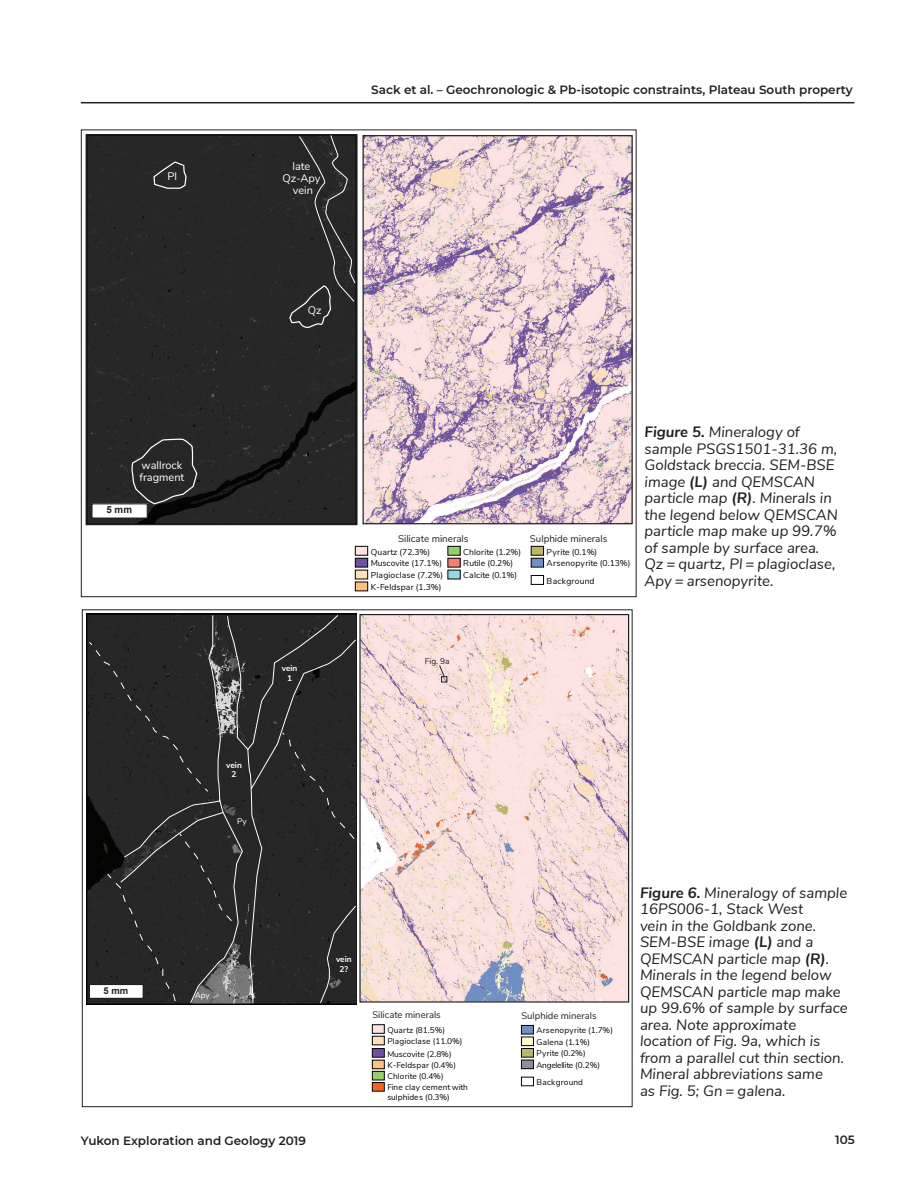
<style>
.page{position:relative;width:918px;height:1188px;background:#fff}
.page>*{position:absolute;margin:0;border:0;box-sizing:border-box;transform-origin:0 0}
.t1{font:italic 15px/16.5px "Nunito Sans";color:#231f20}
.t2{font:600 12px "Montserrat";color:#231f20}
.t3{font:10.95px/12.1px "Nunito Sans";color:#fff}
.t4{font:9.75px "Nunito Sans";color:#231f20}
.t5{font:700 9.75px "Arial";color:#231f20}
.t6{font:9.45px "Nunito Sans";color:#231f20}
.t7{font:700 9.45px "Arial";color:#231f20}
.t8{font:9.45px "Arial";color:#231f20}
.t9{font:8.55px/11.9px "Nunito Sans";letter-spacing:.015em;color:#040503}
.t10{font:8.25px/11.2px "Nunito Sans";letter-spacing:.005em;color:#040503}
.t11{font:8.25px/11.6px "Nunito Sans";letter-spacing:.025em;color:#040503}
.t12{font:8.25px "Nunito Sans";letter-spacing:-.025em;color:#040503}
.t13{font:700 8.25px/9.9px "Nunito Sans";color:#fff;text-align:center}
.t14{font:8.25px "Nunito Sans";color:#231f20}
.t15{font:8.25px "Nunito Sans";color:#fff}
.s1{font-weight:700}
</style>
<div class="page">
<hr style="left:81px;top:102px;width:773px;height:1px;background:#231f20">
<div style="left:88px;top:136px;width:268px;height:387px;background:#272727"></div>
<div style="left:86px;top:134px;width:272px;height:391px;border:1px solid #231f20"></div>
<img style="left:362px;top:135px;width:271px;height:390px">
<div style="left:363px;top:135px;width:270px;height:389px;border:1px solid #231f20"></div>
<div style="left:131px;top:256px;width:67px;height:249px;background:#272727"></div>
<svg style="left:153px;top:161px;width:34px;height:29px"></svg>
<div style="left:531px;top:575px;width:13px;height:10px;border:1px solid #040503"></div>
<div style="left:531px;top:546px;width:13px;height:9px;background:#bdb769"></div>
<div style="left:531px;top:546px;width:13px;height:10px;border:1px solid #040503"></div>
<div style="left:531px;top:558px;width:13px;height:9px;background:#718fc4"></div>
<div style="left:531px;top:558px;width:13px;height:9px;border:1px solid #040503"></div>
<div style="left:448px;top:558px;width:12px;height:9px;background:#f37f71"></div>
<div style="left:355px;top:546px;width:13px;height:9px;background:#fde3e1"></div>
<div style="left:355px;top:546px;width:13px;height:10px;border:1px solid #040503"></div>
<div style="left:355px;top:570px;width:13px;height:9px;background:#fddfc0"></div>
<div style="left:355px;top:570px;width:13px;height:9px;border:1px solid #040503"></div>
<div style="left:355px;top:582px;width:13px;height:9px;background:#fcc080"></div>
<div style="left:355px;top:582px;width:13px;height:9px;border:1px solid #040503"></div>
<div style="left:355px;top:558px;width:13px;height:9px;background:#6c52a1"></div>
<div style="left:355px;top:558px;width:13px;height:9px;border:1px solid #040503"></div>
<div style="left:448px;top:546px;width:12px;height:9px;background:#97cd6f"></div>
<div style="left:447px;top:546px;width:14px;height:10px;border:1px solid #040503"></div>
<div style="left:448px;top:570px;width:12px;height:9px;background:#98d8e6"></div>
<div style="left:92px;top:504px;width:55px;height:14px;background:#fff"></div>
<div style="left:91px;top:503px;width:57px;height:16px;border:1px solid #231f20"></div>
<svg style="left:289px;top:135px;width:67px;height:194px;background:#2f2f2f"></svg>
<img style="left:361px;top:616px;width:266px;height:385px">
<div style="left:359px;top:614px;width:270px;height:389px;border:1px solid #231f20"></div>
<div style="left:521px;top:1077px;width:13px;height:9px;border:1px solid #040503"></div>
<div style="left:521px;top:1049px;width:12px;height:8px;background:#bdb769"></div>
<div style="left:521px;top:1048px;width:13px;height:10px;border:1px solid #040503"></div>
<div style="left:521px;top:1025px;width:12px;height:9px;background:#718fc4"></div>
<div style="left:521px;top:1025px;width:13px;height:9px;border:1px solid #040503"></div>
<div style="left:521px;top:1037px;width:12px;height:9px;background:#fdfacf"></div>
<div style="left:521px;top:1037px;width:13px;height:9px;border:1px solid #040503"></div>
<div style="left:521px;top:1060px;width:12px;height:9px;background:#948d98"></div>
<div style="left:521px;top:1060px;width:13px;height:9px;border:1px solid #040503"></div>
<div style="left:372px;top:1025px;width:12px;height:8px;background:#fde3e1"></div>
<div style="left:372px;top:1024px;width:13px;height:10px;border:1px solid #040503"></div>
<div style="left:372px;top:1036px;width:12px;height:9px;background:#fddfc0"></div>
<div style="left:372px;top:1036px;width:13px;height:9px;border:1px solid #040503"></div>
<div style="left:372px;top:1060px;width:12px;height:9px;background:#fcc080"></div>
<div style="left:372px;top:1060px;width:13px;height:9px;border:1px solid #040503"></div>
<div style="left:372px;top:1049px;width:12px;height:8px;background:#6c52a1"></div>
<div style="left:372px;top:1048px;width:13px;height:10px;border:1px solid #040503"></div>
<div style="left:372px;top:1071px;width:12px;height:9px;background:#97cd6f"></div>
<div style="left:372px;top:1071px;width:13px;height:9px;border:1px solid #040503"></div>
<div style="left:372px;top:1083px;width:12px;height:8px;background:#f36521"></div>
<div style="left:372px;top:1082px;width:13px;height:10px;border:1px solid #040503"></div>
<svg style="left:89px;top:615px;width:267px;height:389px;background:#2e2e2e"></svg>
<svg style="left:439px;top:665px;width:8px;height:17px"></svg>
<p class="t3" style="left:168px;top:169px;width:11px">Pl</p>
<p class="t3" style="left:282px;top:159px;width:40px;text-align:center">late<br>Qz-Apy vein</p>
<p class="t2" style="left:371px;top:81px;width:483px">Sack et al. – Geochronologic &amp; Pb-isotopic constraints, Plateau South property</p>
<p class="t3" style="left:308px;top:304px;width:15px">Qz</p>
<p class="t3" style="left:140px;top:459px;width:46px">wallrock fragment</p>
<p class="t5" style="left:107px;top:503px;width:27px">5 mm</p>
<p class="t8" style="left:220px;top:706px;width:14px">Gn</p>
<p class="t13" style="left:226px;top:759px;width:17px">vein<br>2</p>
<p class="t15" style="left:237px;top:815px;width:11px">Py</p>
<p class="t13" style="left:282px;top:663px;width:17px">vein<br>1</p>
<p class="t7" style="left:104px;top:984px;width:26px">5 mm</p>
<p class="t15" style="left:195px;top:990px;width:17px">Apy</p>
<p class="t4" style="left:398px;top:531px;width:72px">Silicate minerals</p>
<p class="t4" style="left:530px;top:531px;width:79px">Sulphide minerals</p>
<p class="t9" style="left:371px;top:545px;width:61px">Quartz (72.3%)</p>
<p class="t9" style="left:371px;top:569px;width:74px">Plagioclase (7.2%)<br>K-Feldspar (1.3%)</p>
<p class="t9" style="left:371px;top:557px;width:73px">Muscovite (17.1%)</p>
<p class="t9" style="left:547px;top:545px;width:52px">Pyrite (0.1%)</p>
<p class="t9" style="left:463px;top:545px;width:59px">Chlorite (1.2%)</p>
<p class="t9" style="left:463px;top:569px;width:55px">Calcite (0.1%)</p>
<p class="t9" style="left:463px;top:557px;width:51px">Rutile (0.2%)</p>
<p class="t9" style="left:547px;top:557px;width:85px">Arsenopyrite (0.13%)</p>
<p class="t9" style="left:547px;top:574px;width:49px">Background</p>
<p class="t1" style="left:645px;top:423px;width:195px"><span class="s1">Figure 5.</span> Mineralogy of sample PSGS1501-31.36 m,<br>Goldstack breccia. SEM-BSE image <span class="s1">(L)</span> and QEMSCAN particle map <span class="s1">(R)</span>. Minerals in the legend below QEMSCAN particle map make up 99.7% of sample by surface area.<br>Qz = quartz, Pl = plagioclase,<br>Apy = arsenopyrite.</p>
<p class="t14" style="left:425px;top:655px;width:26px">Fig. 9a</p>
<p class="t13" style="left:336px;top:954px;width:17px">vein<br>2?</p>
<p class="t6" style="left:372px;top:1008px;width:70px">Silicate minerals</p>
<p class="t6" style="left:521px;top:1008px;width:77px">Sulphide minerals</p>
<p class="t11" style="left:387px;top:1023px;width:77px">Quartz (81.5%)<br>Plagioclase (11.0%)</p>
<p class="t10" style="left:387px;top:1059px;width:70px">K-Feldspar (0.4%)</p>
<p class="t10" style="left:387px;top:1048px;width:66px">Muscovite (2.8%)</p>
<p class="t10" style="left:387px;top:1070px;width:82px">Chlorite (0.4%)<br>Fine clay cement with</p>
<p class="t10" style="left:387px;top:1091px;width:64px">sulphides (0.3%)</p>
<p class="t11" style="left:536px;top:1024px;width:78px">Arsenopyrite (1.7%)<br>Galena (1.1%)</p>
<p class="t12" style="left:536px;top:1059px;width:65px">Angelellite (0.2%)</p>
<p class="t10" style="left:536px;top:1047px;width:51px">Pyrite (0.2%)</p>
<p class="t11" style="left:536px;top:1076px;width:48px">Background</p>
<p class="t1" style="left:640px;top:883px;width:209px"><span class="s1">Figure 6.</span> Mineralogy of sample<br>16PS006-1, Stack West<br>vein in the Goldbank zone.<br>SEM-BSE image <span class="s1">(L)</span> and a<br>QEMSCAN particle map <span class="s1">(R)</span>.<br>Minerals in the legend below<br>QEMSCAN particle map make up 99.6% of sample by surface area. Note approximate location of Fig. 9a, which is from a parallel cut thin section.<br>Mineral abbreviations same<br>as Fig. 5; Gn = galena.</p>
<p class="t2" style="left:81px;top:1132px;width:227px">Yukon Exploration and Geology 2019</p>
<p class="t2" style="left:835px;top:1131px;width:21px">105</p>
</div>
